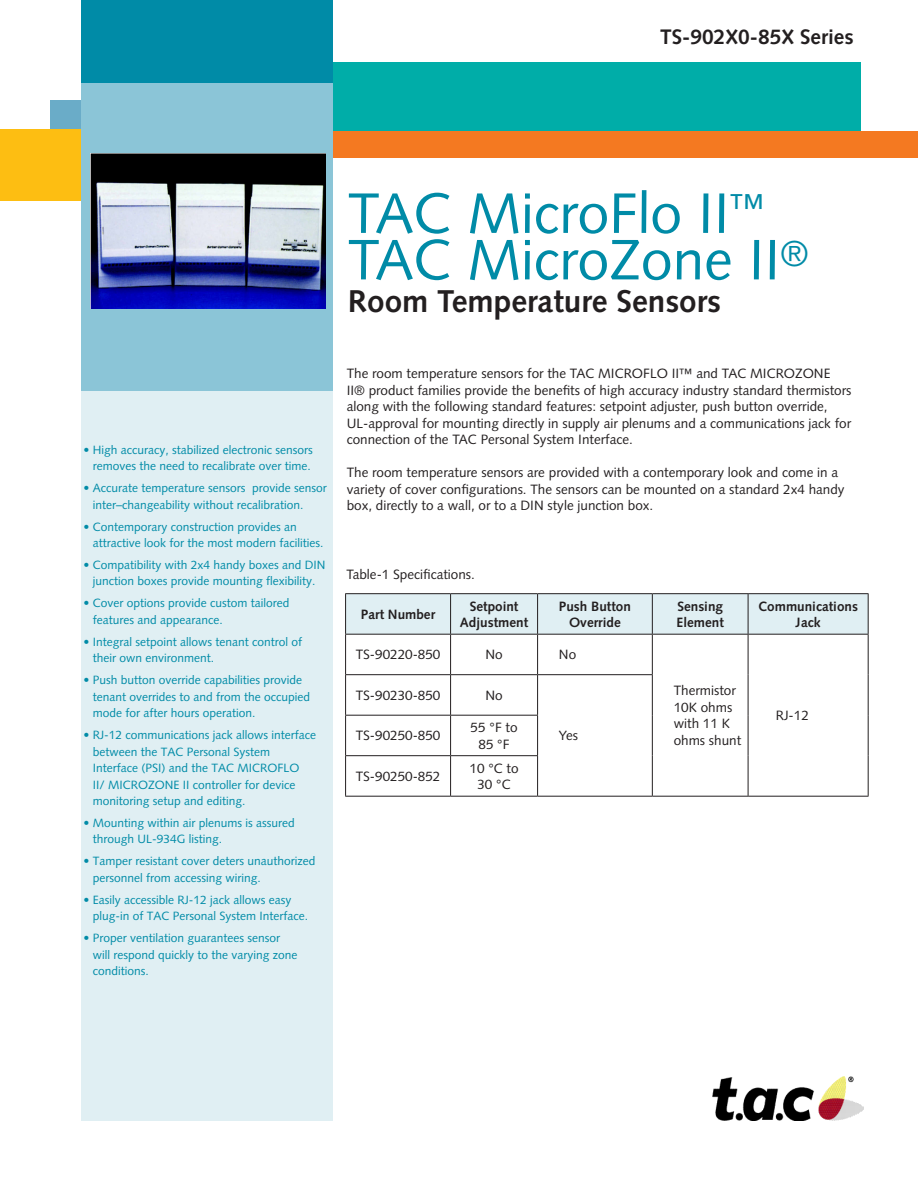
<style>
.page{position:relative;width:918px;height:1188px;background:#fff}
.page>*{position:absolute;margin:0;border:0;box-sizing:border-box;transform-origin:0 0}
.Cover_Title{font:57px "Syntax";color:#008ba7}
.t1{font:700 31.5px "Syntax";color:#231f20}
.t2{font:700 21px "Syntax";color:#231f20}
.Text{font:13.5px/16.5px "Syntax";color:#231f20}
.Text-2{font:700 13.5px/16.5px "Syntax";color:#231f20;text-align:center}
.Bulleted_text{font:12px/16.5px "Syntax";color:#008ba7}
</style>
<div class="page">
<div style="left:84px;top:63px;width:777px;height:75px;background:#00ada8"></div>
<div style="left:331px;top:131px;width:587px;height:27px;background:#f47921"></div>
<div style="left:51px;top:101px;width:32px;height:32px;background:#6aacc8"></div>
<div style="left:0;top:129px;width:84px;height:72px;background:#fdbe12"></div>
<div style="left:81px;top:73px;width:252px;height:1047px;background:#e0eff3"></div>
<div style="left:81px;top:68px;width:252px;height:323px;background:#8bc5d7"></div>
<img style="left:90px;top:153px;width:236px;height:156px">
<div style="left:81px;top:0;width:252px;height:83px;background:#008ba7"></div>
<img style="left:713px;top:1076px;width:151px;height:44px">
<div style="left:346px;top:594px;width:522px;height:40px;background:#e0eff3"></div>
<hr style="left:345px;top:593px;width:106px;height:1px;background:#231f20">
<hr style="left:345px;top:594px;width:1px;height:40px;background:#231f20">
<hr style="left:451px;top:593px;width:87px;height:1px;background:#231f20">
<hr style="left:450px;top:594px;width:1px;height:40px;background:#231f20">
<hr style="left:538px;top:593px;width:114px;height:1px;background:#231f20">
<hr style="left:537px;top:594px;width:1px;height:40px;background:#231f20">
<hr style="left:652px;top:593px;width:96px;height:1px;background:#231f20">
<hr style="left:652px;top:594px;width:1px;height:40px;background:#231f20">
<hr style="left:748px;top:593px;width:121px;height:1px;background:#231f20">
<hr style="left:748px;top:594px;width:1px;height:40px;background:#231f20">
<hr style="left:868px;top:594px;width:1px;height:40px;background:#231f20">
<hr style="left:345px;top:634px;width:106px;height:1px;background:#231f20">
<hr style="left:345px;top:635px;width:1px;height:39px;background:#231f20">
<hr style="left:451px;top:634px;width:87px;height:1px;background:#231f20">
<hr style="left:450px;top:635px;width:1px;height:39px;background:#231f20">
<hr style="left:538px;top:634px;width:114px;height:1px;background:#231f20">
<hr style="left:537px;top:635px;width:1px;height:39px;background:#231f20">
<hr style="left:652px;top:634px;width:96px;height:1px;background:#231f20">
<hr style="left:652px;top:635px;width:1px;height:39px;background:#231f20">
<hr style="left:748px;top:634px;width:121px;height:1px;background:#231f20">
<hr style="left:748px;top:635px;width:1px;height:40px;background:#231f20">
<hr style="left:868px;top:635px;width:1px;height:40px;background:#231f20">
<hr style="left:345px;top:674px;width:106px;height:1px;background:#231f20">
<hr style="left:345px;top:675px;width:1px;height:40px;background:#231f20">
<hr style="left:451px;top:674px;width:87px;height:1px;background:#231f20">
<hr style="left:450px;top:675px;width:1px;height:40px;background:#231f20">
<hr style="left:538px;top:674px;width:115px;height:1px;background:#231f20">
<hr style="left:537px;top:675px;width:1px;height:40px;background:#231f20">
<hr style="left:652px;top:675px;width:1px;height:40px;background:#231f20">
<hr style="left:748px;top:675px;width:1px;height:40px;background:#231f20">
<hr style="left:868px;top:675px;width:1px;height:40px;background:#231f20">
<hr style="left:345px;top:715px;width:106px;height:1px;background:#231f20">
<hr style="left:345px;top:716px;width:1px;height:39px;background:#231f20">
<hr style="left:451px;top:715px;width:87px;height:1px;background:#231f20">
<hr style="left:450px;top:716px;width:1px;height:39px;background:#231f20">
<hr style="left:537px;top:716px;width:1px;height:39px;background:#231f20">
<hr style="left:652px;top:715px;width:1px;height:41px;background:#231f20">
<hr style="left:748px;top:715px;width:1px;height:41px;background:#231f20">
<hr style="left:868px;top:715px;width:1px;height:41px;background:#231f20">
<hr style="left:345px;top:755px;width:106px;height:1px;background:#231f20">
<hr style="left:345px;top:756px;width:1px;height:40px;background:#231f20">
<hr style="left:451px;top:755px;width:87px;height:1px;background:#231f20">
<hr style="left:450px;top:756px;width:1px;height:40px;background:#231f20">
<hr style="left:537px;top:756px;width:1px;height:40px;background:#231f20">
<hr style="left:652px;top:756px;width:1px;height:40px;background:#231f20">
<hr style="left:748px;top:756px;width:1px;height:40px;background:#231f20">
<hr style="left:868px;top:756px;width:1px;height:40px;background:#231f20">
<hr style="left:345px;top:796px;width:106px;height:1px;background:#231f20">
<hr style="left:451px;top:796px;width:87px;height:1px;background:#231f20">
<hr style="left:538px;top:796px;width:114px;height:1px;background:#231f20">
<hr style="left:652px;top:796px;width:96px;height:1px;background:#231f20">
<hr style="left:748px;top:796px;width:121px;height:1px;background:#231f20">
<p class="t2" style="left:660px;top:25px;width:195px">TS-902X0-85X Series</p>
<p class="Bulleted_text" style="left:83px;top:441px;width:231px;text-align:right">• High accuracy, stabilized electronic sensors removes the need to recalibrate over time.</p>
<p class="Bulleted_text" style="left:93px;top:480px;width:236px;text-indent:-9px">• Accurate temperature sensors provide sensor inter–changeability without recalibration.</p>
<p class="Bulleted_text" style="left:93px;top:518px;width:232px;text-indent:-9px">• Contemporary construction provides an attractive look for the most modern facilities.</p>
<p class="Bulleted_text" style="left:83px;top:557px;width:244px;text-align:center">• Compatibility with 2x4 handy boxes and DIN junction boxes provide mounting flexibility.</p>
<p class="Bulleted_text" style="left:93px;top:595px;width:198px;text-indent:-9px">• Cover options provide custom tailored features and appearance.</p>
<p class="Bulleted_text" style="left:93px;top:633px;width:211px;text-indent:-9px">• Integral setpoint allows tenant control of their own environment.</p>
<p class="Bulleted_text" style="left:93px;top:672px;width:219px;text-indent:-9px">• Push button override capabilities provide tenant overrides to and from the occupied mode for after hours operation.</p>
<p class="Bulleted_text" style="left:93px;top:727px;width:225px;text-indent:-9px">• RJ-12 communications jack allows interface between the TAC Personal System Interface (PSI) and the TAC MICROFLO<br>II/ MICROZONE II controller for device monitoring setup and editing.</p>
<p class="Bulleted_text" style="left:93px;top:815px;width:204px;text-indent:-9px">• Mounting within air plenums is assured through UL-934G listing.</p>
<p class="Bulleted_text" style="left:93px;top:853px;width:224px;text-indent:-9px">• Tamper resistant cover deters unauthorized personnel from accessing wiring.</p>
<p class="Bulleted_text" style="left:93px;top:891px;width:217px;text-indent:-9px">• Easily accessible RJ-12 jack allows easy plug-in of TAC Personal System Interface.</p>
<p class="Bulleted_text" style="left:93px;top:930px;width:206px;text-indent:-9px">• Proper ventilation guarantees sensor will respond quickly to the varying zone conditions.</p>
<p class="Cover_Title" style="left:348px;top:180px;width:419px">TAC MicroFlo II<sup>™</sup></p>
<p class="Cover_Title" style="left:348px;top:226px;width:463px">TAC MicroZone II<sup>®</sup></p>
<p class="t1" style="left:348px;top:283px;width:375px">Room Temperature Sensors</p>
<p class="Text" style="left:347px;top:366px;width:506px">The room temperature sensors for the TAC MICROFLO II™ and TAC MICROZONE II® product families provide the benefits of high accuracy industry standard thermistors along with the following standard features: setpoint adjuster, push button override, UL-approval for mounting directly in supply air plenums and a communications jack for connection of the TAC Personal System Interface.</p>
<p class="Text" style="left:347px;top:465px;width:500px">The room temperature sensors are provided with a contemporary look and come in a variety of cover configurations. The sensors can be mounted on a standard 2x4 handy box, directly to a wall, or to a DIN style junction box.</p>
<p class="Text" style="left:346px;top:566px;width:130px">Table-1 Specifications.</p>
<p class="Text-2" style="left:361px;top:606px;width:76px">Part Number</p>
<p class="Text-2" style="left:460px;top:598px;width:70px">Setpoint<br>Adjustment</p>
<p class="Text-2" style="left:559px;top:598px;width:74px">Push Button<br>Override</p>
<p class="Text-2" style="left:677px;top:598px;width:49px;text-align:left">Sensing<br>Element</p>
<p class="Text-2" style="left:758px;top:598px;width:101px">Communications<br>Jack</p>
<p class="Text" style="left:356px;top:647px;width:86px">TS-90220-850</p>
<p class="Text" style="left:485px;top:647px;width:19px">No</p>
<p class="Text" style="left:559px;top:647px;width:19px">No</p>
<p class="Text" style="left:674px;top:683px;width:69px">Thermistor<br>10K ohms with 11 K ohms shunt</p>
<p class="Text" style="left:356px;top:687px;width:86px">TS-90230-850</p>
<p class="Text" style="left:485px;top:687px;width:19px">No</p>
<p class="Text" style="left:356px;top:728px;width:86px">TS-90250-850</p>
<p class="Text" style="left:559px;top:728px;width:21px">Yes</p>
<p class="Text" style="left:776px;top:707px;width:35px">RJ-12</p>
<p class="Text" style="left:471px;top:719px;width:48px;text-align:center">55 °F to<br>85 °F</p>
<p class="Text" style="left:356px;top:768px;width:86px">TS-90250-852</p>
<p class="Text" style="left:470px;top:760px;width:51px;text-align:center">10 °C to<br>30 °C</p>
</div>
